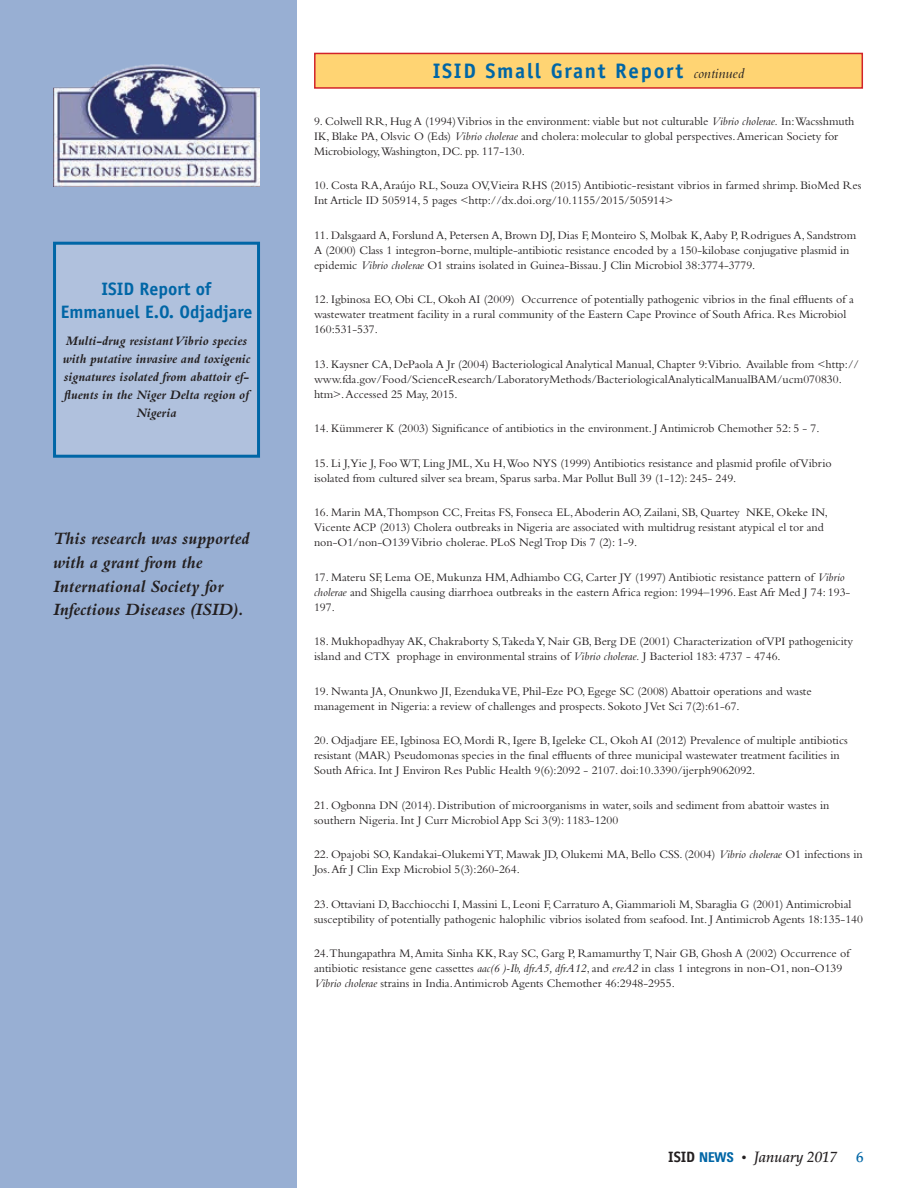
<style>
.page{position:relative;width:918px;height:1188px;background:#fff}
.page>*{position:absolute;margin:0;border:0;box-sizing:border-box;transform-origin:0 0}
.t1{font:700 21px "Officina Sans";letter-spacing:.08em;color:#0066a6}
.t2{font:italic 700 18px/24px "Bembo";color:#231f20}
.t3{font:700 18px/22.5px "Officina Sans";color:#0066a6;text-align:center}
.t4{font:italic 500 15px "Palatino";color:#231f20}
.t5{font:italic 700 13.5px/18px "Bembo";color:#231f20;text-align:center}
.t6{font:12px/15px "Bembo";color:#231f20}
.s1{font-family:"Bembo";font-weight:400;font-style:italic;font-size:15px;color:#231f20}
.s2{font-style:italic}
.s3{font-family:"Officina Sans";font-weight:700;font-style:normal}
.s4{font-family:"Univers";font-weight:700;font-style:normal;font-stretch:condensed;font-size:13.5px;color:#0066a6}
.s5{font-style:normal;font-size:10.5px}
.s6{font-style:normal;color:#0066a6}
</style>
<div class="page">
<div style="left:0;top:0;width:297px;height:1188px;background:#98afd3"></div>
<div style="left:315px;top:53px;width:547px;height:35px;background:#ffd473"></div>
<div style="left:314px;top:53px;width:549px;height:36px;border:2px solid #d2232a"></div>
<img style="left:53px;top:64px;width:207px;height:123px">
<div style="left:55px;top:243px;width:204px;height:213px;background:#b0c1dd"></div>
<div style="left:53px;top:242px;width:207px;height:216px;border:3px solid #0066a6"></div>
<h2 class="t3" style="left:61px;top:278px;width:193px">ISID Report of<br>Emmanuel E.O. Odjadjare</h2>
<p class="t5" style="left:63px;top:331px;width:189px">Multi-drug resistant Vibrio species with putative invasive and toxigenic signatures isolated from abattoir ef&shy;fluents in the Niger Delta region of<br>Nigeria</p>
<h2 class="t2" style="left:53px;top:526px;width:198px">This research was supported with a grant from the<br>International Society for<br>Infectious Diseases (ISID).</h2>
<h1 class="t1" style="left:433px;top:58px;width:313px">ISID Small Grant Report <span class="s1">continued</span></h1>
<p class="t6" style="left:314px;top:113px;width:542px">9. Colwell RR, Hug A (1994) Vibrios in the environment: viable but not culturable <span class="s2">Vibrio cholerae.</span> In:Wacsshmuth<br>IK, Blake PA, Olsvic O (Eds) <span class="s2">Vibrio cholerae</span> and cholera: molecular to global perspectives. American Society for<br>Microbiology,Washington, DC. pp. 117-130.</p>
<p class="t6" style="left:314px;top:178px;width:549px">10. Costa RA, Araújo RL, Souza OV,Vieira RHS (2015) Antibiotic-resistant vibrios in farmed shrimp. BioMed Res<br>Int Article ID 505914, 5 pages &lt;http://dx.doi.org/10.1155/2015/505914&gt;</p>
<p class="t6" style="left:314px;top:227px;width:544px">11. Dalsgaard A, Forslund A, Petersen A, Brown DJ, Dias F, Monteiro S, Molbak K, Aaby P, Rodrigues A, Sandstrom<br>A (2000) Class 1 integron-borne, multiple-antibiotic resistance encoded by a 150-kilobase conjugative plasmid in epidemic <span class="s2">Vibrio cholerae</span> O1 strains isolated in Guinea-Bissau. J Clin Microbiol 38:3774-3779.</p>
<p class="t6" style="left:314px;top:292px;width:541px">12. Igbinosa EO, Obi CL, Okoh AI (2009) Occurrence of potentially pathogenic vibrios in the final effluents of a wastewater treatment facility in a rural community of the Eastern Cape Province of South Africa. Res Microbiol<br>160:531-537.</p>
<p class="t6" style="left:314px;top:356px;width:546px">13. Kaysner CA, DePaola A Jr (2004) Bacteriological Analytical Manual, Chapter 9:Vibrio. Available from &lt;http:// www.fda.gov/Food/ScienceResearch/LaboratoryMethods/BacteriologicalAnalyticalManualBAM/ucm070830. htm&gt;. Accessed 25 May, 2015.</p>
<p class="t6" style="left:314px;top:421px;width:507px">14. Kümmerer K (2003) Significance of antibiotics in the environment. J Antimicrob Chemother 52: 5 - 7.</p>
<p class="t6" style="left:314px;top:455px;width:519px">15. Li J,Yie J, Foo WT, Ling JML, Xu H,Woo NYS (1999) Antibiotics resistance and plasmid profile of Vibrio isolated from cultured silver sea bream, Sparus sarba. Mar Pollut Bull 39 (1-12): 245- 249.</p>
<p class="t6" style="left:314px;top:505px;width:515px">16. Marin MA,Thompson CC, Freitas FS, Fonseca EL, Aboderin AO, Zailani, SB, Quartey NKE, Okeke IN,<br>Vicente ACP (2013) Cholera outbreaks in Nigeria are associated with multidrug resistant atypical el tor and non-O1/non-O139 Vibrio cholerae. PLoS Negl Trop Dis 7 (2): 1-9.</p>
<p class="t6" style="left:314px;top:569px;width:538px">17. Materu SF, Lema OE, Mukunza HM, Adhiambo CG, Carter JY (1997) Antibiotic resistance pattern of <span class="s2">Vibrio cholerae</span> and Shigella causing diarrhoea outbreaks in the eastern Africa region: 1994–1996. East Afr Med J 74: 193-<br>197.</p>
<p class="t6" style="left:314px;top:634px;width:540px">18. Mukhopadhyay AK, Chakraborty S,Takeda Y, Nair GB, Berg DE (2001) Characterization of VPI pathogenicity island and CTXΦ prophage in environmental strains of <span class="s2">Vibrio cholerae.</span> J Bacteriol 183: 4737 - 4746.</p>
<p class="t6" style="left:314px;top:683px;width:499px">19. Nwanta JA, Onunkwo JI, Ezenduka VE, Phil-Eze PO, Egege SC (2008) Abattoir operations and waste management in Nigeria: a review of challenges and prospects. Sokoto J Vet Sci 7(2):61-67.</p>
<p class="t6" style="left:314px;top:733px;width:535px">20. Odjadjare EE, Igbinosa EO, Mordi R, Igere B, Igeleke CL, Okoh AI (2012) Prevalence of multiple antibiotics resistant (MAR) Pseudomonas species in the final effluents of three municipal wastewater treatment facilities in<br>South Africa. Int J Environ Res Public Health 9(6):2092 - 2107. doi:10.3390/ijerph9062092.</p>
<p class="t6" style="left:314px;top:797px;width:517px">21. Ogbonna DN (2014). Distribution of microorganisms in water, soils and sediment from abattoir wastes in southern Nigeria. Int J Curr Microbiol App Sci 3(9): 1183-1200</p>
<p class="t6" style="left:314px;top:847px;width:550px">22. Opajobi SO, Kandakai-Olukemi YT, Mawak JD, Olukemi MA, Bello CSS. (2004) <span class="s2">Vibrio cholerae</span> O1 infections in<br>Jos. Afr J Clin Exp Microbiol 5(3):260-264.</p>
<p class="t6" style="left:314px;top:896px;width:550px">23. Ottaviani D, Bacchiocchi I, Massini L, Leoni F, Carraturo A, Giammarioli M, Sbaraglia G (2001) Antimicrobial susceptibility of potentially pathogenic halophilic vibrios isolated from seafood. Int. J Antimicrob Agents 18:135-140</p>
<p class="t6" style="left:314px;top:946px;width:537px">24.Thungapathra M, Amita Sinha KK, Ray SC, Garg P, Ramamurthy T, Nair GB, Ghosh A (2002) Occurrence of antibiotic resistance gene cassettes <span class="s2">aac(6′)-Ib, dfrA5, dfrA12</span>, and <span class="s2">ereA2</span> in class 1 integrons in non-O1, non-O139<br><span class="s2">Vibrio cholerae</span> strains in India. Antimicrob Agents Chemother 46:2948-2955.</p>
<p class="t4" style="left:668px;top:1148px;width:197px"><span class="s3">ISID</span> <span class="s4">NEWS</span> <span class="s5">•</span> January 2017 <span class="s6">6</span></p>
</div>
